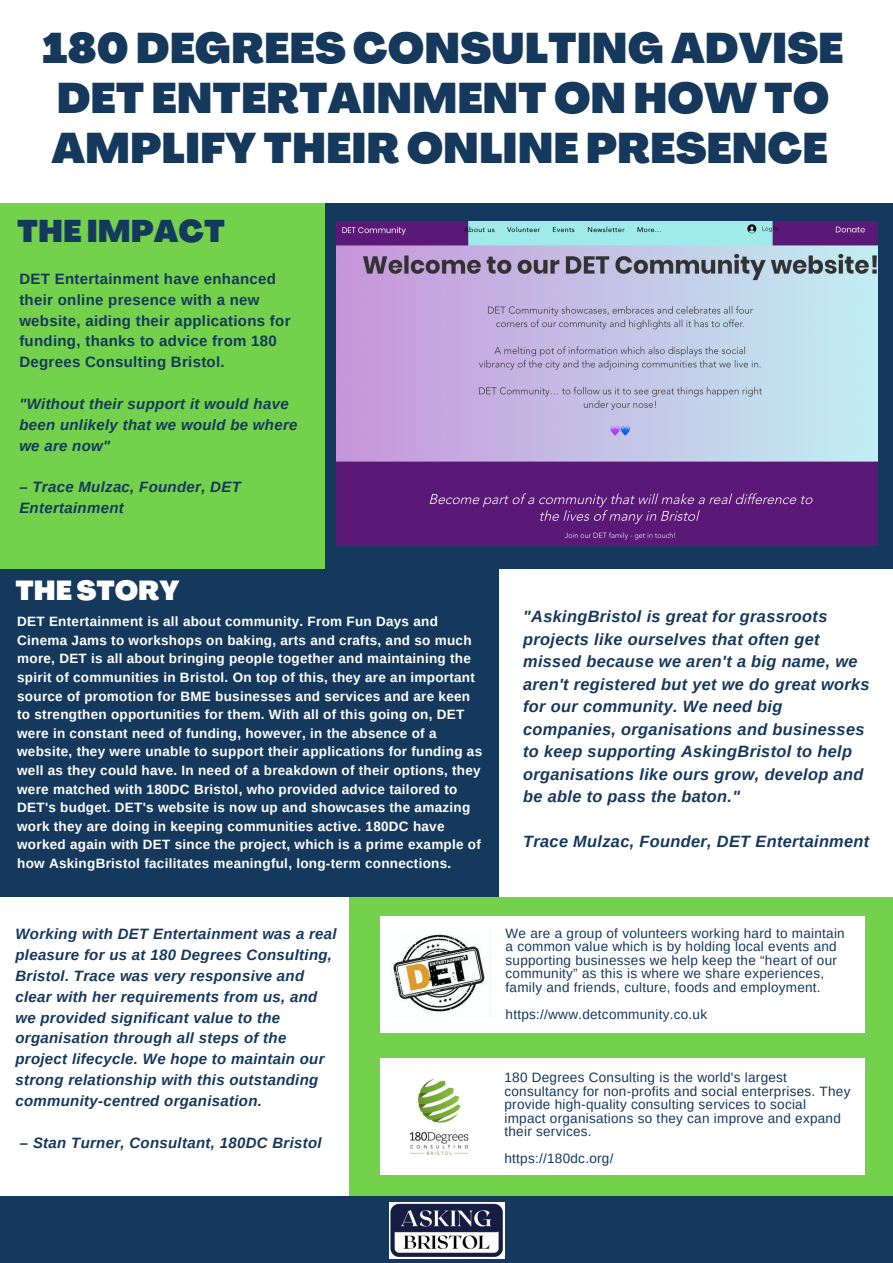
<style>
.page{position:relative;width:893px;height:1263px;background:#fff}
.page>*{position:absolute;margin:0;border:0;box-sizing:border-box;transform-origin:0 0}
.t1{font:900 42px/50.1px "Agrandir";color:#15395d}
.t2{font:900 30.75px "Agrandir";color:#15395d}
.t3{font:900 27px "Agrandir";color:#fff}
.t4{font:italic 700 16.35px/22.5px "Arimo";letter-spacing:.02em;color:#15395d}
.t5{font:italic 700 15px/20.9px "Arimo";letter-spacing:.02em;color:#15395d}
.t6{font:700 15px/20.9px "Arimo";letter-spacing:.02em;color:#15395d}
.t7{font:700 13.5px/18.6px "Arimo";letter-spacing:.02em;color:#fff}
.t8{font:13.5px/13.5px "Arimo";letter-spacing:.02em;color:#15395d}
</style>
<div class="page">
<div style="left:0;top:512px;width:499px;height:385px;background:#15395d"></div>
<div style="left:0;top:203px;width:325px;height:365px;background:#73d14b"></div>
<div style="left:325px;top:203px;width:568px;height:365px;background:#15395d"></div>
<div style="left:349px;top:897px;width:544px;height:299px;background:#73d14b"></div>
<div style="left:0;top:1196px;width:893px;height:67px;background:#15395d"></div>
<img style="left:389px;top:1202px;width:115px;height:57px">
<div style="left:379px;top:916px;width:485px;height:116px;background:#fff"></div>
<div style="left:379px;top:1058px;width:485px;height:117px;background:#fff"></div>
<img style="left:409px;top:1078px;width:60px;height:77px">
<img style="left:393px;top:934px;width:92px;height:78px">
<img style="left:336px;top:221px;width:541px;height:324px">
<h1 class="t1" style="left:43px;top:28px;width:802px">180 DEGREES CONSULTING ADVISE<br>DET ENTERTAINMENT ON HOW TO<br>AMPLIFY THEIR ONLINE PRESENCE</h1>
<h2 class="t2" style="left:17px;top:219px;width:209px">THE IMPACT</h2>
<p class="t6" style="left:19px;top:268px;width:273px">DET Entertainment have enhanced their online presence with a new website, aiding their applications for funding, thanks to advice from 180<br>Degrees Consulting Bristol.</p>
<p class="t5" style="left:19px;top:393px;width:280px">"Without their support it would have been unlikely that we would be where we are now"</p>
<p class="t5" style="left:19px;top:477px;width:223px">– Trace Mulzac, Founder, DET<br>Entertainment</p>
<h3 class="t3" style="left:15px;top:579px;width:166px">THE STORY</h3>
<p class="t7" style="left:17px;top:612px;width:466px">DET Entertainment is all about community. From Fun Days and Cinema Jams to workshops on baking, arts and crafts, and so much more, DET is all about bringing people together and maintaining the spirit of communities in Bristol. On top of this, they are an important source of promotion for BME businesses and services and are keen to strengthen opportunities for them. With all of this going on, DET were in constant need of funding, however, in the absence of a website, they were unable to support their applications for funding as well as they could have. In need of a breakdown of their options, they were matched with 180DC Bristol, who provided advice tailored to DET's budget. DET's website is now up and showcases the amazing work they are doing in keeping communities active. 180DC have worked again with DET since the project, which is a prime example of how AskingBristol facilitates meaningful, long-term connections.</p>
<p class="t5" style="left:15px;top:924px;width:323px">Working with DET Entertainment was a real pleasure for us at 180 Degrees Consulting, Bristol. Trace was very responsive and clear with her requirements from us, and we provided significant value to the organisation through all steps of the project lifecycle. We hope to maintain our strong relationship with this outstanding community-centred organisation.</p>
<p class="t5" style="left:20px;top:1132px;width:303px">– Stan Turner, Consultant, 180DC Bristol</p>
<p class="t4" style="left:523px;top:605px;width:348px">"AskingBristol is great for grassroots projects like ourselves that often get missed because we aren't a big name, we aren't registered but yet we do great works for our community. We need big companies, organisations and businesses to keep supporting AskingBristol to help organisations like ours grow, develop and be able to pass the baton."</p>
<p class="t4" style="left:523px;top:830px;width:348px">Trace Mulzac, Founder, DET Entertainment</p>
<p class="t8" style="left:505px;top:926px;width:341px">We are a group of volunteers working hard to maintain a common value which is by holding local events and supporting businesses we help keep the “heart of our community” as this is where we share experiences, family and friends, culture, foods and employment.</p>
<p class="t8" style="left:505px;top:1007px;width:203px">https://www.detcommunity.co.uk</p>
<p class="t8" style="left:504px;top:1071px;width:347px">180 Degrees Consulting is the world's largest consultancy for non-profits and social enterprises. They provide high-quality consulting services to social impact organisations so they can improve and expand their services.</p>
<p class="t8" style="left:504px;top:1152px;width:110px">https://180dc.org/</p>
</div>
